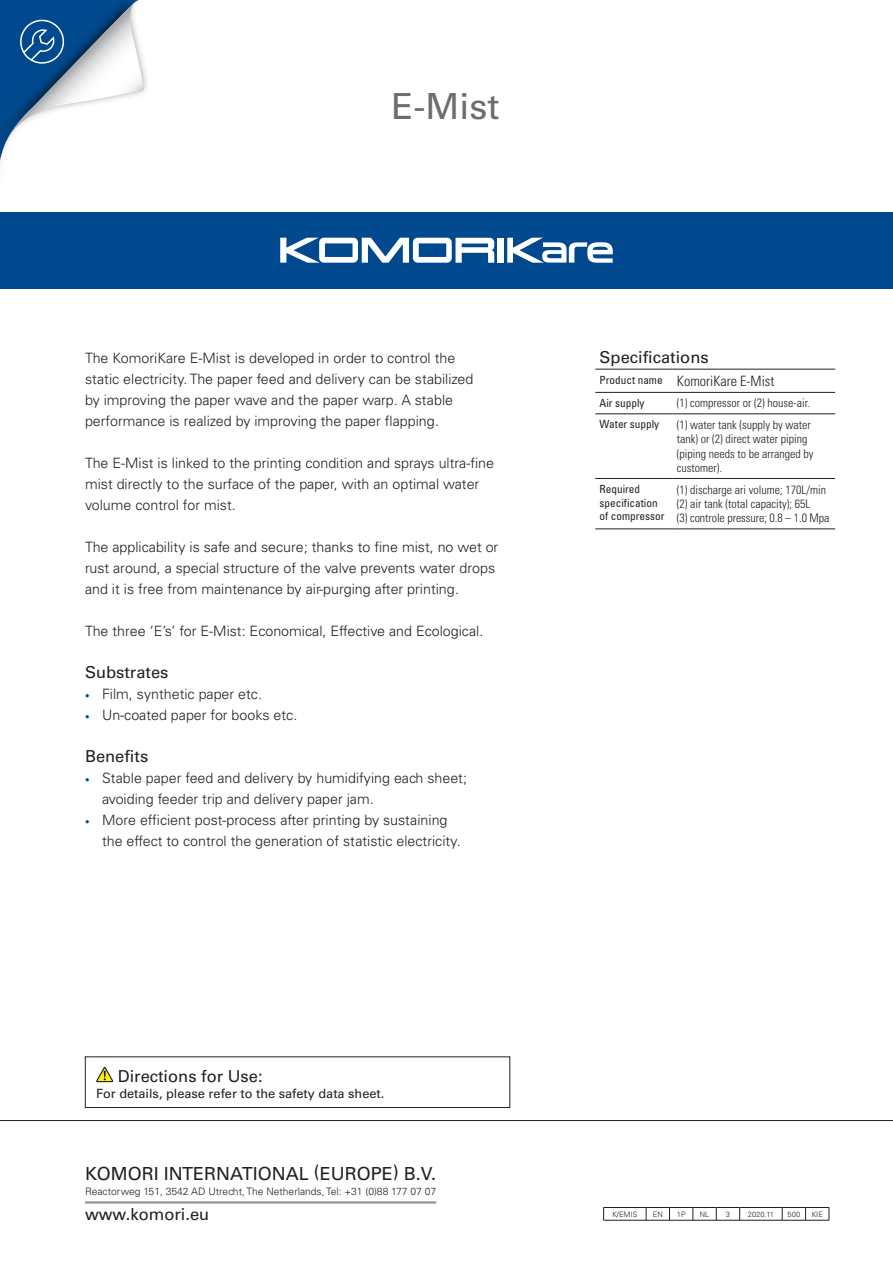
<style>
.page{position:relative;width:893px;height:1263px;background:#fff}
.page>*{position:absolute;margin:0;border:0;box-sizing:border-box;transform-origin:0 0}
.t1{font:36px "Univers LT Std";color:#6c6d70}
.t2{font:18px "Univers LT Std";color:#231f20}
.t3{font:16.5px "Univers LT Std";color:#231f20}
.t4{font:300 14.25px/21px "Univers LT Std";color:#231f20}
.t5{font:300 condensed 14.25px "Univers LT Std";color:#231f20}
.t6{font:12.75px "Univers LT Std";color:#231f20}
.t7{font:300 condensed 12px/14.4px "Univers LT Std";color:#231f20}
.t8{font:condensed 11.25px/13.5px "Univers LT Std";color:#231f20}
.t9{font:300 10.2px "Univers LT Std";color:#231f20}
.t10{font:300 7.5px "Univers LT Std";color:#231f20}
.s1{font-size:9px;color:#01498e}
</style>
<div class="page">
<svg style="left:96px;top:1067px;width:17px;height:15px"></svg>
<div style="left:85px;top:1056px;width:425px;height:52px;border:1px solid #231f20"></div>
<hr style="left:85px;top:1201px;width:351px;height:2px;background:#939598">
<div style="left:0;top:213px;width:893px;height:76px;background:#01498e"></div>
<hr style="left:0;top:1120px;width:893px;height:1px;background:#231f20">
<hr style="left:603px;top:1207px;width:43px;height:1px;background:#231f20">
<svg style="left:603px;top:1208px;width:1px;height:12px"></svg>
<hr style="left:740px;top:1207px;width:42px;height:1px;background:#231f20">
<hr style="left:603px;top:1220px;width:43px;height:1px;background:#231f20">
<hr style="left:740px;top:1220px;width:42px;height:1px;background:#231f20">
<svg style="left:646px;top:1207px;width:94px;height:14px"></svg>
<svg style="left:782px;top:1207px;width:48px;height:14px"></svg>
<svg style="left:0;top:0;width:147px;height:162px"></svg>
<hr style="left:595px;top:369px;width:78px;height:1px;background:#231f20">
<hr style="left:673px;top:369px;width:162px;height:1px;background:#231f20">
<hr style="left:595px;top:528px;width:78px;height:1px;background:#231f20">
<hr style="left:673px;top:528px;width:162px;height:1px;background:#231f20">
<hr style="left:595px;top:392px;width:78px;height:1px;background:#231f20">
<hr style="left:673px;top:392px;width:162px;height:1px;background:#231f20">
<hr style="left:595px;top:414px;width:78px;height:1px;background:#231f20">
<hr style="left:673px;top:414px;width:162px;height:1px;background:#231f20">
<hr style="left:595px;top:478px;width:78px;height:1px;background:#231f20">
<hr style="left:673px;top:478px;width:162px;height:1px;background:#231f20">
<div style="left:498px;top:238px;width:6px;height:25px;background:#fff"></div>
<svg style="left:280px;top:238px;width:214px;height:25px"></svg>
<svg style="left:507px;top:238px;width:106px;height:25px"></svg>
<h1 class="t1" style="left:391px;top:85px;width:109px">E-Mist</h1>
<p class="t4" style="left:85px;top:348px;width:390px">The KomoriKare E-Mist is developed in order to control the static electricity. The paper feed and delivery can be stabilized by improving the paper wave and the paper warp. A stable performance is realized by improving the paper flapping.</p>
<p class="t4" style="left:85px;top:453px;width:411px">The E-Mist is linked to the printing condition and sprays ultra-fine mist directly to the surface of the paper, with an optimal water volume control for mist.</p>
<p class="t4" style="left:85px;top:537px;width:415px">The applicability is safe and secure; thanks to fine mist, no wet or rust around, a special structure of the valve prevents water drops and it is free from maintenance by air-purging after printing.</p>
<p class="t4" style="left:85px;top:621px;width:400px">The three ‘E’s’ for E-Mist: Economical, Effective and Ecological.</p>
<p class="t3" style="left:85px;top:663px;width:85px">Substrates</p>
<p class="t4" style="left:85px;top:684px;width:178px"><span class="s1">•</span> Film, synthetic paper etc.</p>
<p class="t4" style="left:85px;top:705px;width:214px"><span class="s1">•</span> Un-coated paper for books etc.</p>
<p class="t3" style="left:85px;top:747px;width:65px">Benefits</p>
<p class="t4" style="left:102px;top:768px;width:366px;text-indent:-17px"><span class="s1">•</span> Stable paper feed and delivery by humidifying each sheet; avoiding feeder trip and delivery paper jam.</p>
<p class="t4" style="left:102px;top:810px;width:360px;text-indent:-17px"><span class="s1">•</span> More efficient post-process after printing by sustaining the effect to control the generation of statistic electricity.</p>
<p class="t3" style="left:118px;top:1066px;width:146px">Directions for Use:</p>
<p class="t6" style="left:96px;top:1085px;width:290px">For details, please refer to the safety data sheet.</p>
<p class="t2" style="left:85px;top:1163px;width:353px">KOMORI INTERNATIONAL (EUROPE) B.V.</p>
<p class="t9" style="left:85px;top:1185px;width:353px">Reactorweg 151, 3542 AD Utrecht, The Netherlands, Tel: +31 (0)88 177 07 07</p>
<p class="t3" style="left:85px;top:1205px;width:126px">www.komori.eu</p>
<p class="t3" style="left:600px;top:347px;width:111px">Specifications</p>
<p class="t5" style="left:600px;top:372px;width:176px"><sup>Product</sup> <sup>name</sup> KomoriKare E-Mist</p>
<p class="t8" style="left:600px;top:396px;width:46px">Air supply</p>
<p class="t7" style="left:677px;top:396px;width:135px">(1) compressor or (2) house-air.</p>
<p class="t8" style="left:600px;top:417px;width:61px">Water supply</p>
<p class="t7" style="left:677px;top:417px;width:138px">(1) water tank (supply by water tank) or (2) direct water piping (piping needs to be arranged by customer).</p>
<p class="t8" style="left:600px;top:482px;width:66px">Required specification of compressor</p>
<p class="t7" style="left:677px;top:482px;width:154px">(1) discharge ari volume; 170L/min (2) air tank (total capacity); 65L<br>(3) controle pressure; 0.8 – 1.0 Mpa</p>
<p class="t10" style="left:612px;top:1209px;width:26px">K/EMIS</p>
<p class="t10" style="left:653px;top:1209px;width:11px">EN</p>
<p class="t10" style="left:677px;top:1209px;width:10px">1P</p>
<p class="t10" style="left:700px;top:1209px;width:11px">NL</p>
<p class="t10" style="left:726px;top:1209px;width:6px">3</p>
<p class="t10" style="left:748px;top:1209px;width:28px">2020.11</p>
<p class="t10" style="left:788px;top:1209px;width:14px">500</p>
<p class="t10" style="left:812px;top:1209px;width:13px">KIE</p>
</div>
